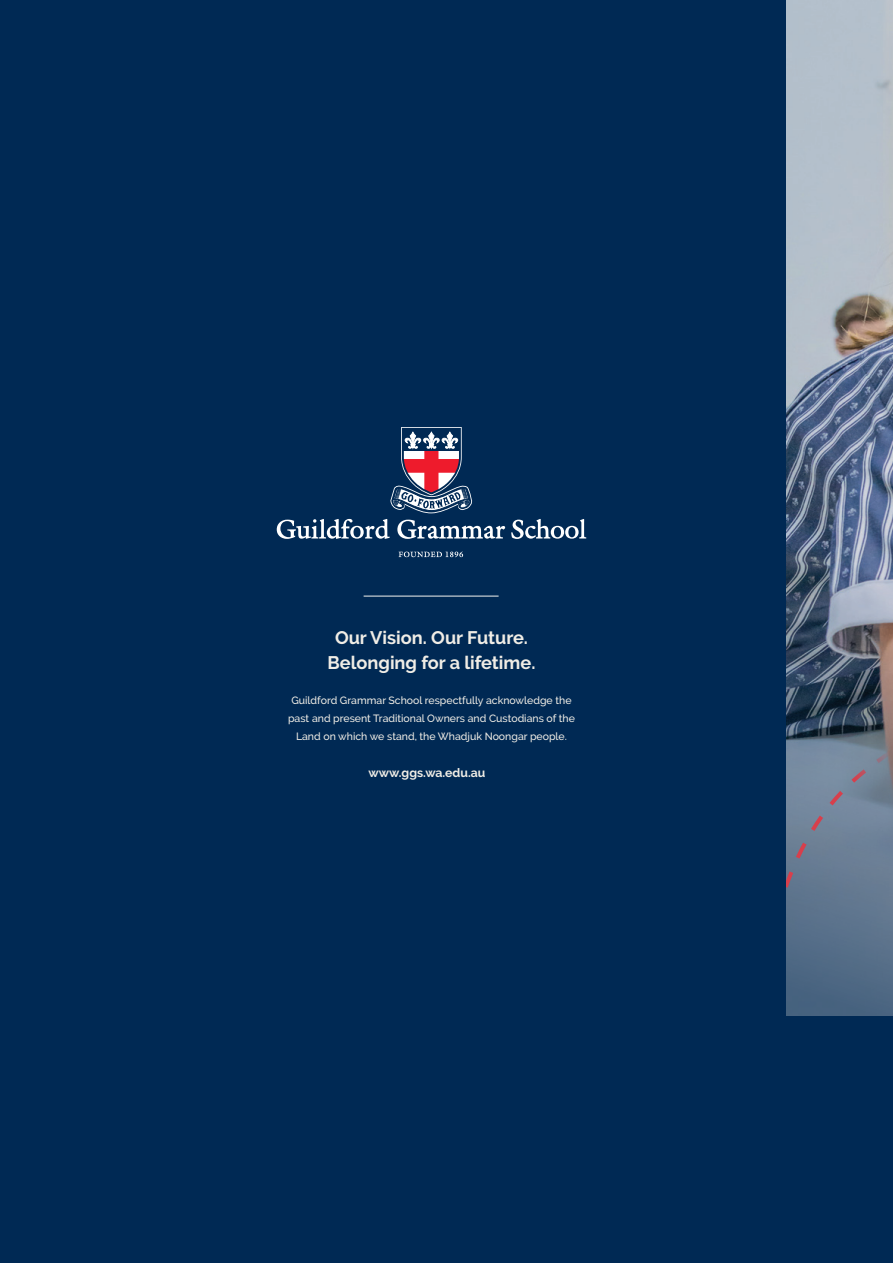
<style>
.page{position:relative;width:893px;height:1263px;background:#002954}
.page>*{position:absolute;margin:0;border:0;box-sizing:border-box;transform-origin:0 0}
.t1{font:700 18.15px/24.9px "Raleway";color:#f0ede6;text-align:center}
.t2{font:700 12.3px "Raleway";color:#f0ede6}
.t3{font:500 10.5px/18px "Raleway";color:#f0ede6;text-align:center}
</style>
<div class="page">
<svg style="left:787px;top:0;width:106px;height:1016px;background:#94a4b4"></svg>
<hr style="left:364px;top:596px;width:135px;height:1px;background:#f4f4ef">
<hr style="left:892px;top:861px;width:1px;height:402px;background:#f0ede6">
<svg style="left:511px;top:519px;width:75px;height:20px"></svg>
<svg style="left:399px;top:551px;width:64px;height:6px"></svg>
<svg style="left:277px;top:427px;width:228px;height:112px"></svg>
<img style="left:787px;top:219px;width:106px;height:694px">
<h1 class="t1" style="left:328px;top:625px;width:209px">Our Vision. Our Future.<br>Belonging for a lifetime.</h1>
<p class="t3" style="left:288px;top:691px;width:288px">Guildford Grammar School respectfully acknowledge the past and present Traditional Owners and Custodians of the<br>Land on which we stand, the Whadjuk Noongar people.</p>
<p class="t2" style="left:369px;top:766px;width:118px">www.ggs.wa.edu.au</p>
</div>
